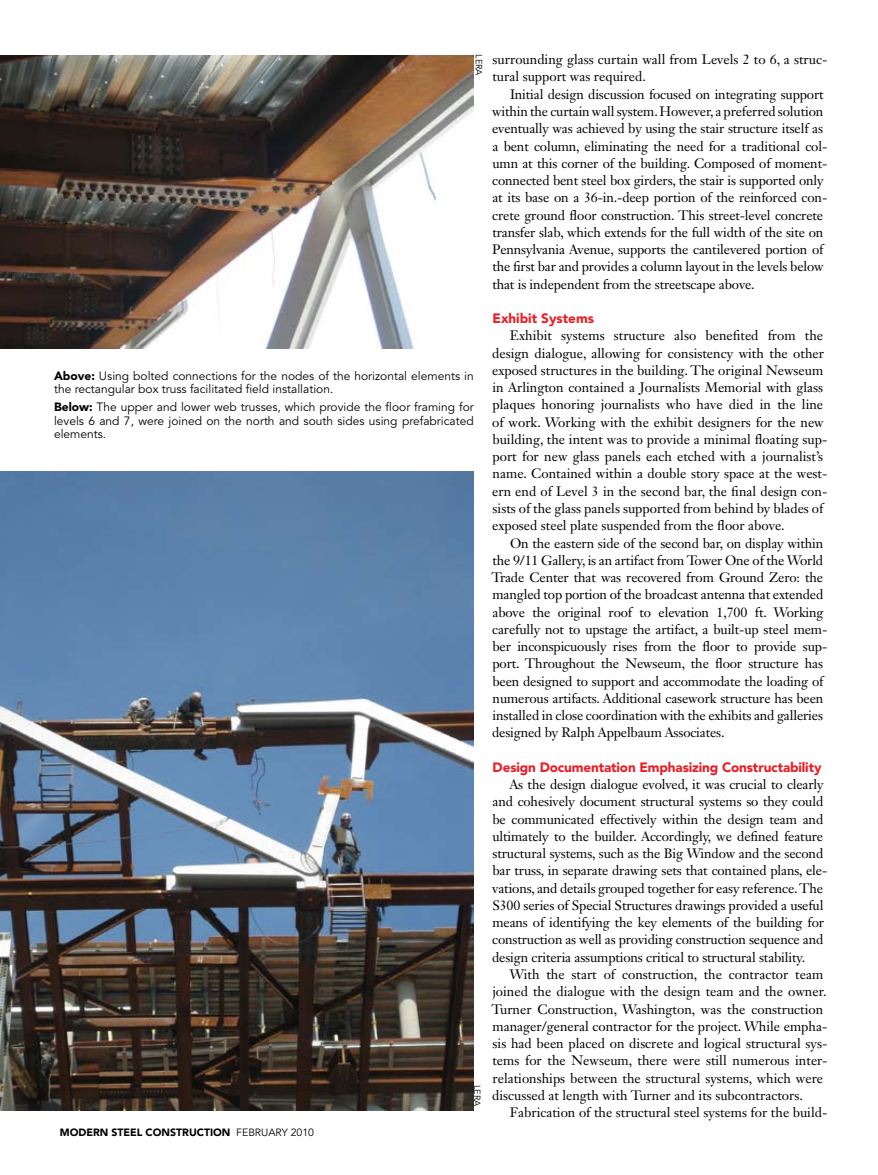
<style>
.page{position:relative;width:878px;height:1175px;background:#fff}
.page>*{position:absolute;margin:0;border:0;box-sizing:border-box;transform-origin:0 0}
.t1{font:13.5px/17.2px "Janson Text LT Std";letter-spacing:-.01em;color:#000}
.t2{font:900 13.5px "Avenir LT Std";letter-spacing:-.01em;color:#ed1c24}
.t3{font:12px/13.5px "Avenir LT Std";color:#000}
.t4{font:900 10.5px "Avenir LT Std";color:#000}
.t5{font:9px "Avenir LT Std";color:#000}
.s1{font-weight:900}
.s2{font-weight:400}
</style>
<div class="page">
<img style="left:0;top:471px;width:473px;height:639px">
<img style="left:0;top:56px;width:473px;height:293px">
<p class="t5" style="left:484px;top:54px;width:22px;rotate:90deg">LERA</p>
<p class="t3" style="left:54px;top:369px;width:421px"><span class="s1">Above:</span> Using bolted connections for the nodes of the horizontal elements in the rectangular box truss facilitated field installation.</p>
<p class="t3" style="left:54px;top:400px;width:421px;text-align:justify"><span class="s1">Below:</span> The upper and lower web trusses, which provide the floor framing for levels 6 and 7, were joined on the north and south sides using prefabricated elements.</p>
<p class="t4" style="left:60px;top:1125px;width:256px">MODERN STEEL CONSTRUCTION <span class="s2">february 2010</span></p>
<p class="t5" style="left:482px;top:1084px;width:22px;rotate:90deg">LERA</p>
<p class="t1" style="left:492px;top:51px;width:336px">surrounding glass curtain wall from Levels 2 to 6, a struc&shy;tural support was required.</p>
<p class="t1" style="left:492px;top:85px;width:337px;text-indent:18px">Initial design discussion focused on integrating support within the curtain wall system. However, a preferred solution eventually was achieved by using the stair structure itself as a bent column, eliminating the need for a traditional col&shy;umn at this corner of the building. Composed of moment&shy;connected bent steel box girders, the stair is supported only at its base on a 36-in.-deep portion of the reinforced con&shy;crete ground floor construction. This street-level concrete transfer slab, which extends for the full width of the site on Pennsylvania Avenue, supports the cantilevered portion of the first bar and provides a column layout in the levels below that is independent from the streetscape above.</p>
<p class="t2" style="left:492px;top:310px;width:103px">Exhibit Systems</p>
<p class="t1" style="left:492px;top:327px;width:337px;text-indent:18px">Exhibit systems structure also benefited from the design dialogue, allowing for consistency with the other exposed structures in the building. The original Newseum in Arlington contained a Journalists Memorial with glass plaques honoring journalists who have died in the line of work. Working with the exhibit designers for the new building, the intent was to provide a minimal floating sup&shy;port for new glass panels each etched with a journalist’s name. Contained within a double story space at the west&shy;ern end of Level 3 in the second bar, the final design con&shy;sists of the glass panels supported from behind by blades of exposed steel plate suspended from the floor above.</p>
<p class="t1" style="left:491px;top:534px;width:337px;text-indent:19px">On the eastern side of the second bar, on display within the 9/11 Gallery, is an artifact from Tower One of the World Trade Center that was recovered from Ground Zero: the mangled top portion of the broadcast antenna that extended above the original roof to elevation 1,700 ft. Working carefully not to upstage the artifact, a built-up steel mem&shy;ber inconspicuously rises from the floor to provide sup&shy;port. Throughout the Newseum, the floor structure has been designed to support and accommodate the loading of numerous artifacts. Additional casework structure has been installed in close coordination with the exhibits and galleries designed by Ralph Appelbaum Associates.</p>
<p class="t2" style="left:492px;top:759px;width:330px">Design Documentation Emphasizing Constructability</p>
<p class="t1" style="left:492px;top:775px;width:336px;text-indent:17px">As the design dialogue evolved, it was crucial to clearly and cohesively document structural systems so they could be communicated effectively within the design team and ultimately to the builder. Accordingly, we defined feature structural systems, such as the Big Window and the second bar truss, in separate drawing sets that contained plans, ele&shy;vations, and details grouped together for easy reference. The S300 series of Special Structures drawings provided a useful means of identifying the key elements of the building for construction as well as providing construction sequence and design criteria assumptions critical to structural stability.</p>
<p class="t1" style="left:491px;top:965px;width:337px;text-indent:18px">With the start of construction, the contractor team joined the dialogue with the design team and the owner.<br>Turner Construction, Washington, was the construction manager/general contractor for the project. While empha&shy;sis had been placed on discrete and logical structural sys&shy;tems for the Newseum, there were still numerous inter&shy;relationships between the structural systems, which were discussed at length with Turner and its subcontractors.</p>
<p class="t1" style="left:510px;top:1103px;width:319px">Fabrication of the structural steel systems for the build-</p>
</div>
